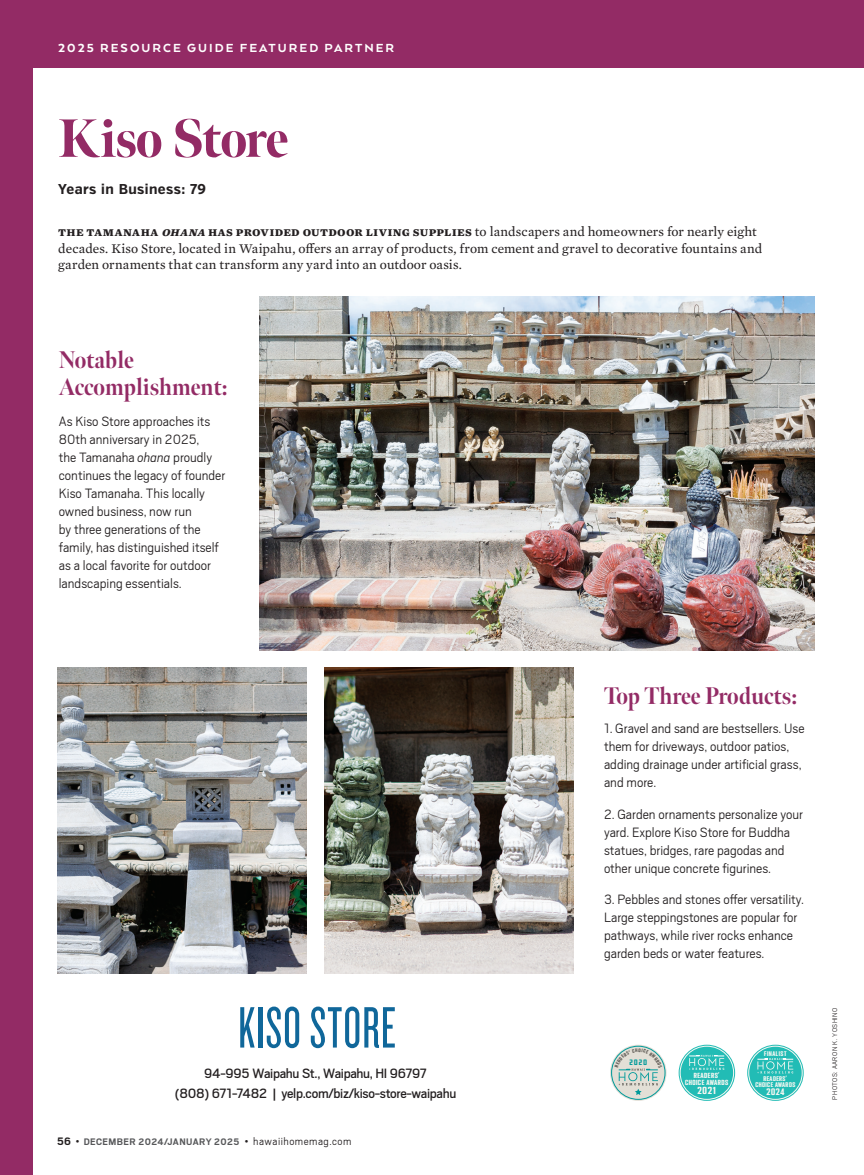
<style>
.page{position:relative;width:864px;height:1175px;background:#fff}
.page>*{position:absolute;margin:0;border:0;box-sizing:border-box;transform-origin:0 0}
.t1{font:60.6px "Knockout HTF27 Junior Bantamwt";letter-spacing:.02em;color:#10679a;scale:.92 1}
.t2{font:900 54px "Meno Banner Condensed";letter-spacing:-.02em;color:#932b65}
.t3{font:800 24px/27px "Meno Banner Condensed";color:#932b65}
.t4{font:300 15px/18px "Scout";color:#231f20}
.t5{font:15px/19.5px "Scout";letter-spacing:-.02em;color:#231f20;text-align:center}
.t6{font:700 14.25px "Verb Cond";letter-spacing:.03em;color:#231f20}
.t7{font:13.5px/16.5px "Mercury Text G2";letter-spacing:.005em;color:#231f20}
.t8{font:800 13.5px "Arquitecta Std";letter-spacing:.15em;color:#fff}
.t9{font:700 10.5px "Scout";letter-spacing:.04em;color:#57585a}
.t10{font:9.15px "PODIUM Sharp 3.10";color:#f8f8f3}
.t11{font:8.4px "PODIUM Sharp 3.10";color:#f8f8f3}
.t12{font:condensed 8.1px "DDC Hardware";color:#009a9a}
.t13{font:300 7.5px "Scout";letter-spacing:.06em;color:#231f20}
.t14{font:6.6px/6.6px "PODIUM Sharp 3.10";letter-spacing:.07em;color:#f8f8f3;text-align:center}
.t15{font:6.15px/6.1px "PODIUM Sharp 3.10";letter-spacing:.07em;color:#f8f8f3;text-align:center}
.t16{font:6.15px "PODIUM Sharp 3.10";letter-spacing:.09em;color:#f8f8f3}
.s1{font-weight:700}
.s2{font-weight:700;font-style:italic}
.s3{font-style:italic}
.s4{font-size:12px;color:#231f20}
.s5{font-family:"Gotham Rounded";font-weight:300;color:#231f20}
.s6{font-weight:300;font-size:12px;color:#231f20}
</style>
<div class="page">
<div style="left:0;top:0;width:33px;height:1174px;background:#932b65"></div>
<div style="left:0;top:0;width:864px;height:68px;background:#932b65"></div>
<img style="left:58px;top:667px;width:248px;height:306px">
<img style="left:324px;top:667px;width:249px;height:306px">
<img style="left:259px;top:297px;width:555px;height:353px">
<svg style="left:610px;top:1044px;width:57px;height:56px"></svg>
<div style="left:611px;top:1045px;width:54px;height:54px;border:1px solid #009a9a;border-radius:50%"></div>
<svg style="left:747px;top:1044px;width:57px;height:56px;background:#38c2bb"></svg>
<div style="left:748px;top:1045px;width:54px;height:54px;border:1px solid #f8f8f3;border-radius:50%"></div>
<svg style="left:757px;top:1058px;width:36px;height:15px"></svg>
<svg style="left:679px;top:1044px;width:56px;height:56px;background:#36c1bb"></svg>
<div style="left:680px;top:1045px;width:54px;height:54px;border:1px solid #f8f8f3;border-radius:50%"></div>
<svg style="left:689px;top:1054px;width:35px;height:15px"></svg>
<svg style="left:615px;top:1048px;width:47px;height:47px;background:#cdd7d0"></svg>
<p class="t8" style="left:58px;top:41px;width:338px">2025 RESOURCE GUIDE FEATURED PARTNER</p>
<h2 class="t2" style="left:58px;top:104px;width:231px">Kiso Store</h2>
<p class="t6" style="left:58px;top:181px;width:149px">Years in Business: 79</p>
<p class="t7" style="left:58px;top:222px;width:706px"><span class="s1">the tamanaha</span> <span class="s2">ohana</span><span class="s1">has provided outdoor living supplies</span> to landscapers and homeowners for nearly eight decades. Kiso Store, located in Waipahu, offers an array of products, from cement and gravel to decorative fountains and garden ornaments that can transform any yard into an outdoor oasis.</p>
<h3 class="t3" style="left:59px;top:346px;width:170px">Notable<br>Accomplishment:</h3>
<p class="t4" style="left:59px;top:412px;width:168px">As Kiso Store approaches its<br>80th anniversary in 2025,<br>the Tamanaha <span class="s3">ohana</span> proudly continues the legacy of founder<br>Kiso Tamanaha. This locally owned business, now run<br>by three generations of the family, has distinguished itself as a local favorite for outdoor landscaping essentials.</p>
<h3 class="t3" style="left:604px;top:682px;width:195px">Top Three Products:</h3>
<p class="t4" style="left:604px;top:718px;width:202px">1. Gravel and sand are bestsellers. Use them for driveways, outdoor patios, adding drainage under artificial grass, and more.</p>
<p class="t4" style="left:604px;top:804px;width:201px">2. Garden ornaments personalize your yard. Explore Kiso Store for Buddha statues, bridges, rare pagodas and other unique concrete figurines.</p>
<p class="t4" style="left:604px;top:889px;width:202px">3. Pebbles and stones offer versatility.<br>Large steppingstones are popular for pathways, while river rocks enhance garden beds or water features.</p>
<h1 class="t1" style="left:238px;top:997px;width:173px">KISO STORE</h1>
<p class="t13" style="left:830px;top:1099px;width:93px;rotate:-90deg">PHOTOS: AARON K. YOSHINO</p>
<p class="t16" style="left:764px;top:1049px;width:24px">FINALIST</p>
<p class="t12" style="left:629px;top:1057px;width:20px">2020</p>
<p class="t5" style="left:175px;top:1063px;width:283px">94-995 Waipahu St., Waipahu, HI 96797<br>(808) 671-7482 | yelp.com/biz/kiso-store-waipahu</p>
<p class="t14" style="left:685px;top:1072px;width:45px">READERS’<br>CHOICE AWARDS</p>
<p class="t10" style="left:698px;top:1084px;width:20px">2021</p>
<p class="t15" style="left:755px;top:1075px;width:41px">READERS’<br>CHOICE AWARDS</p>
<p class="t11" style="left:766px;top:1086px;width:19px">2024</p>
<p class="t9" style="left:57px;top:1135px;width:296px"><span class="s4">56</span> <span class="s5">•</span> DECEMBER 2024/JANUARY 2025 <span class="s5">•</span> <span class="s6">hawaiihomemag.com</span></p>
</div>
